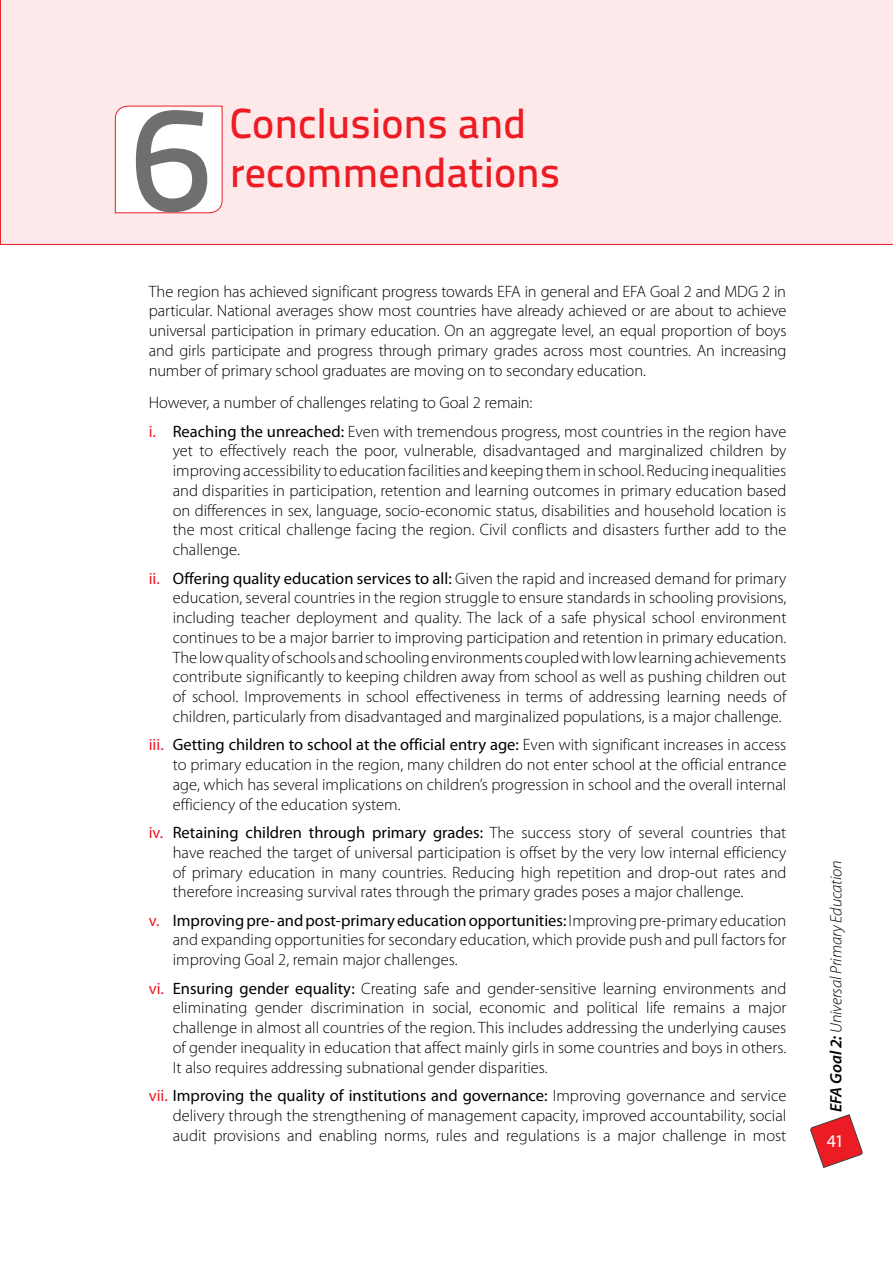
<style>
.page{position:relative;width:893px;height:1263px;background:#fff}
.page>*{position:absolute;margin:0;border:0;box-sizing:border-box;transform-origin:0 0}
.t1{font:150px "Titillium Text 25 L 600 wt";color:#706f6f}
.t2{font:42px/49.5px "Titillium Text 25 L 600 wt";color:#ed1c24}
.t3{font:18px "Myriad Pro";color:#fff}
.t4{font:300 16.5px/19.8px "Myriad Pro";color:#000;text-align:justify}
.t5{font:italic 300 16.5px "Myriad Pro";letter-spacing:-.015em;color:#000}
.s1{font-weight:400;color:#ed1c24}
.s2{font-weight:400}
.s3{font-weight:600}
</style>
<div class="page">
<svg style="left:810px;top:1114px;width:53px;height:54px"></svg>
<div style="left:0;top:0;width:893px;height:245px;background:#fde9ea"></div>
<svg style="left:115px;top:106px;width:107px;height:107px"></svg>
<h1 class="t1" style="left:131px;top:103px;width:81px">6</h1>
<h2 class="t2" style="left:230px;top:103px;width:332px">Conclusions and recommendations</h2>
<p class="t4" style="left:149px;top:282px;width:639px">The region has achieved significant progress towards EFA in general and EFA Goal 2 and MDG 2 in particular. National averages show most countries have already achieved or are about to achieve universal participation in primary education. On an aggregate level, an equal proportion of boys and girls participate and progress through primary grades across most countries. An increasing number of primary school graduates are moving on to secondary education.</p>
<p class="t4" style="left:149px;top:390px;width:639px;line-height:28.3px">However, a number of challenges relating to Goal 2 remain:<br><span class="s1">i.</span> <span class="s2">Reaching the unreached:</span> Even with tremendous progress, most countries in the region have</p>
<p class="t4" style="left:173px;top:442px;width:615px">yet to effectively reach the poor, vulnerable, disadvantaged and marginalized children by improving accessibility to education facilities and keeping them in school. Reducing inequalities and disparities in participation, retention and learning outcomes in primary education based on differences in sex, language, socio-economic status, disabilities and household location is the most critical challenge facing the region. Civil conflicts and disasters further add to the challenge.</p>
<p class="t4" style="left:173px;top:569px;width:615px;text-indent:-24px"><span class="s1">ii.</span> <span class="s2">Offering quality education services to all:</span> Given the rapid and increased demand for primary education, several countries in the region struggle to ensure standards in schooling provisions, including teacher deployment and quality. The lack of a safe physical school environment continues to be a major barrier to improving participation and retention in primary education.<br>The low quality of schools and schooling environments coupled with low learning achievements contribute significantly to keeping children away from school as well as pushing children out of school. Improvements in school effectiveness in terms of addressing learning needs of children, particularly from disadvantaged and marginalized populations, is a major challenge.</p>
<p class="t4" style="left:173px;top:736px;width:615px;text-indent:-24px"><span class="s1">iii.</span> <span class="s2">Getting children to school at the official entry age:</span> Even with significant increases in access to primary education in the region, many children do not enter school at the official entrance age, which has several implications on children’s progression in school and the overall internal efficiency of the education system.</p>
<p class="t4" style="left:173px;top:824px;width:615px;text-indent:-24px"><span class="s1">iv.</span> <span class="s2">Retaining children through primary grades:</span> The success story of several countries that have reached the target of universal participation is offset by the very low internal efficiency of primary education in many countries. Reducing high repetition and drop-out rates and therefore increasing survival rates through the primary grades poses a major challenge.</p>
<p class="t4" style="left:173px;top:911px;width:615px;text-indent:-24px"><span class="s1">v.</span> <span class="s2">Improving pre- and post-primary education opportunities:</span> Improving pre-primary education and expanding opportunities for secondary education, which provide push and pull factors for improving Goal 2, remain major challenges.</p>
<p class="t4" style="left:173px;top:979px;width:615px;text-indent:-24px"><span class="s1">vi.</span> <span class="s2">Ensuring gender equality:</span> Creating safe and gender-sensitive learning environments and eliminating gender discrimination in social, economic and political life remains a major challenge in almost all countries of the region. This includes addressing the underlying causes of gender inequality in education that affect mainly girls in some countries and boys in others.<br>It also requires addressing subnational gender disparities.</p>
<p class="t4" style="left:173px;top:1087px;width:615px;text-indent:-24px"><span class="s1">vii.</span> <span class="s2">Improving the quality of institutions and governance:</span> Improving governance and service delivery through the strengthening of management capacity, improved accountability, social audit provisions and enabling norms, rules and regulations is a major challenge in most</p>
<p class="t5" style="left:830px;top:1112px;width:254px;rotate:-90deg"><span class="s3">EFA Goal 2:</span> Universal Primary Education</p>
<p class="t3" style="left:827px;top:1134px;width:19px">41</p>
</div>
